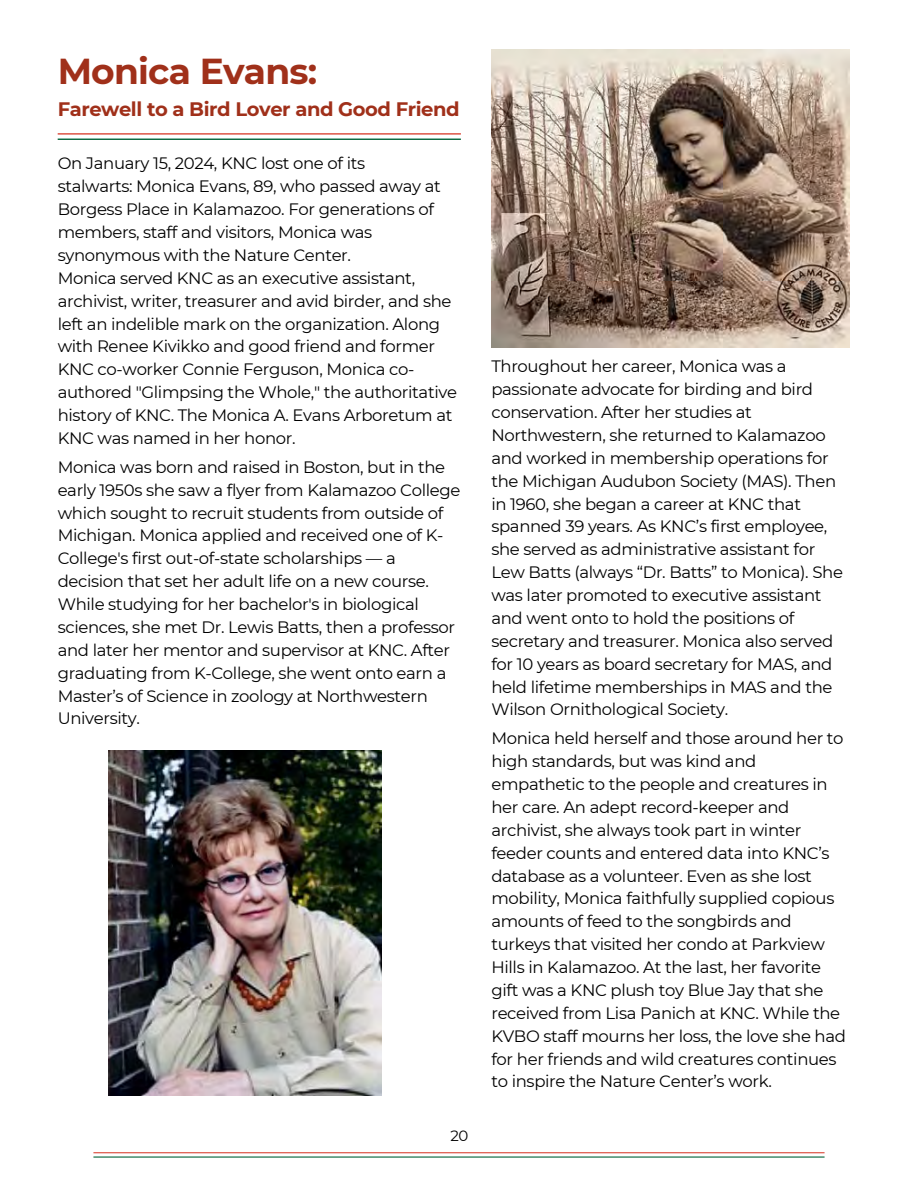
<style>
.page{position:relative;width:918px;height:1188px;background:#fff}
.page>*{position:absolute;margin:0;border:0;box-sizing:border-box;transform-origin:0 0}
.t1{font:700 36px "Montserrat";letter-spacing:-.02em;color:#a0301a}
.t2{font:700 19.5px "Montserrat";letter-spacing:-.02em;color:#a0301a}
.t3{font:16.5px/22.8px "Montserrat";letter-spacing:-.02em;color:#000}
.t4{font:15px "Montserrat";color:#000}
</style>
<div class="page">
<hr style="left:93px;top:1152px;width:732px;height:1px;background:#db4738">
<hr style="left:93px;top:1156px;width:732px;height:2px;background:#046339">
<hr style="left:58px;top:133px;width:403px;height:2px;background:#db4738">
<hr style="left:58px;top:139px;width:403px;height:1px;background:#046339">
<img style="left:491px;top:50px;width:358px;height:298px">
<img style="left:108px;top:751px;width:274px;height:345px">
<h1 class="t1" style="left:58px;top:49px;width:261px">Monica Evans:</h1>
<h1 class="t2" style="left:58px;top:97px;width:404px">Farewell to a Bird Lover and Good Friend</h1>
<p class="t3" style="left:58px;top:152px;width:401px">On January 15, 2024, KNC lost one of its<br>stalwarts: Monica Evans, 89, who passed away at Borgess Place in Kalamazoo. For generations of members, staff and visitors, Monica was synonymous with the Nature Center.<br>Monica served KNC as an executive assistant, archivist, writer, treasurer and avid birder, and she left an indelible mark on the organization. Along with Renee Kivikko and good friend and former KNC co-worker Connie Ferguson, Monica co&shy;authored "Glimpsing the Whole," the authoritative history of KNC. The Monica A. Evans Arboretum at KNC was named in her honor.</p>
<p class="t3" style="left:58px;top:455px;width:404px">Monica was born and raised in Boston, but in the early 1950s she saw a flyer from Kalamazoo College which sought to recruit students from outside of Michigan. Monica applied and received one of K-College's first out-of-state scholarships — a decision that set her adult life on a new course.<br>While studying for her bachelor's in biological sciences, she met Dr. Lewis Batts, then a professor and later her mentor and supervisor at KNC. After graduating from K-College, she went onto earn a Master’s of Science in zoology at Northwestern University.</p>
<p class="t4" style="left:450px;top:1127px;width:20px">20</p>
<p class="t3" style="left:491px;top:355px;width:353px">Throughout her career, Monica was a passionate advocate for birding and bird conservation. After her studies at Northwestern, she returned to Kalamazoo and worked in membership operations for the Michigan Audubon Society (MAS). Then in 1960, she began a career at KNC that spanned 39 years. As KNC’s first employee, she served as administrative assistant for Lew Batts (always “Dr. Batts” to Monica). She was later promoted to executive assistant and went onto to hold the positions of secretary and treasurer. Monica also served for 10 years as board secretary for MAS, and held lifetime memberships in MAS and the Wilson Ornithological Society.</p>
<p class="t3" style="left:491px;top:727px;width:356px">Monica held herself and those around her to high standards, but was kind and empathetic to the people and creatures in her care. An adept record-keeper and archivist, she always took part in winter feeder counts and entered data into KNC’s database as a volunteer. Even as she lost mobility, Monica faithfully supplied copious amounts of feed to the songbirds and turkeys that visited her condo at Parkview Hills in Kalamazoo. At the last, her favorite gift was a KNC plush toy Blue Jay that she received from Lisa Panich at KNC. While the KVBO staff mourns her loss, the love she had for her friends and wild creatures continues to inspire the Nature Center’s work.</p>
</div>
